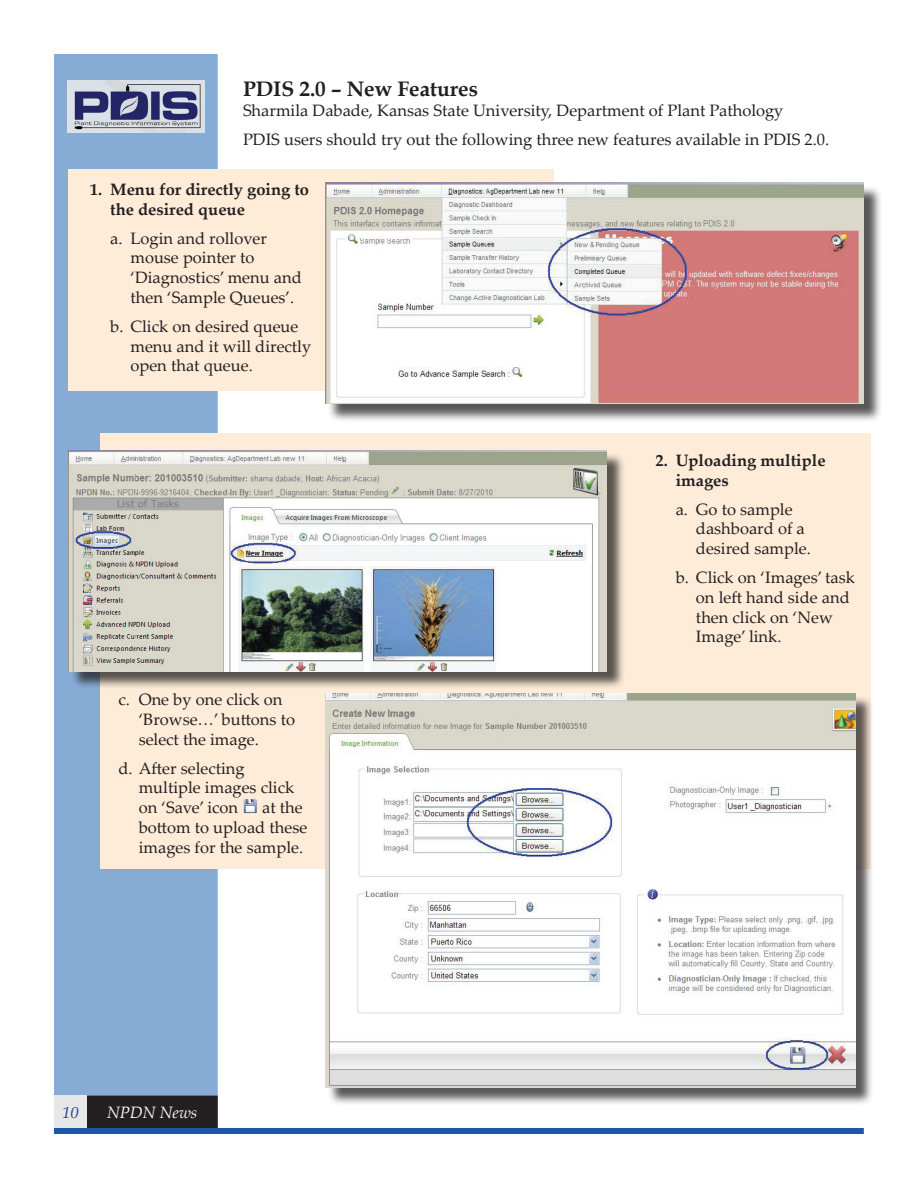
<style>
.page{position:relative;width:918px;height:1188px;background:#fff}
.page>*{position:absolute;margin:0;border:0;box-sizing:border-box;transform-origin:0 0}
.t1{font:700 21px "Book Antiqua";color:#231f20}
.t2{font:16.5px/19.8px "Palatino Linotype";color:#231f20}
.t3{font:700 16.5px/19.8px "Palatino Linotype";color:#231f20}
.t4{font:italic 16.5px "Palatino Linotype";color:#fafafa}
.t5{font:italic 16.5px "Palatino Linotype";color:#253f8e}
</style>
<div class="page">
<div style="left:54px;top:54px;width:164px;height:1074px;background:#86acd6"></div>
<div style="left:54px;top:1128px;width:810px;height:6px;background:#185aa9"></div>
<div style="left:55px;top:1096px;width:162px;height:31px;background:#231f20"></div>
<div style="left:54px;top:1096px;width:164px;height:32px;border:2px solid #231f20"></div>
<div style="left:54px;top:1096px;width:33px;height:32px;background:#e6e7e9"></div>
<div style="left:68px;top:169px;width:486px;height:221px;background:#feecd9"></div>
<div style="left:100px;top:433px;width:772px;height:435px;background:#feecd9"></div>
<img style="left:68px;top:81px;width:136px;height:52px">
<div style="left:328px;top:185px;width:555px;height:238px;background:#231f20;opacity:.75"></div>
<img style="left:325px;top:183px;width:539px;height:221px">
<div style="left:70px;top:452px;width:556px;height:238px;background:#231f20;opacity:.75"></div>
<img style="left:68px;top:450px;width:539px;height:221px">
<div style="left:328px;top:695px;width:546px;height:411px;background:#231f20;opacity:.75"></div>
<img style="left:325px;top:693px;width:531px;height:394px">
<img style="left:243px;top:798px;width:14px;height:15px">
<p class="t1" style="left:243px;top:75px;width:237px">PDIS 2.0 – New Features</p>
<p class="t2" style="left:243px;top:95px;width:588px;line-height:28.8px">Sharmila Dabade, Kansas State University, Department of Plant Pathology<br>PDIS users should try out the following three new features available in PDIS 2.0.</p>
<p class="t3" style="left:110px;top:179px;width:200px;text-indent:-20px">1. Menu for directly going to the desired queue</p>
<p class="t2" style="left:130px;top:228px;width:173px;text-indent:-20px">a. Login and rollover mouse pointer to ‘Diagnostics’ menu and then ‘Sample Queues’.</p>
<p class="t2" style="left:130px;top:316px;width:182px;text-indent:-20px">b. Click on desired queue menu and it will directly open that queue.</p>
<p class="t2" style="left:139px;top:689px;width:158px;text-indent:-20px">c. One by one click on ‘Browse…’ buttons to select the image.</p>
<p class="t2" style="left:139px;top:757px;width:157px;text-indent:-20px">d. After selecting multiple images click on ‘Save’ icon</p>
<p class="t2" style="left:139px;top:797px;width:170px;text-indent:123px">at the bottom to upload these images for the sample.</p>
<p class="t5" style="left:62px;top:1100px;width:18px">10</p>
<p class="t4" style="left:107px;top:1100px;width:92px">NPDN News</p>
<p class="t3" style="left:676px;top:450px;width:151px;text-indent:-20px">2. Uploading multiple images</p>
<p class="t2" style="left:696px;top:498px;width:116px;text-indent:-20px">a. Go to sample dashboard of a desired sample.</p>
<p class="t2" style="left:696px;top:567px;width:161px;text-indent:-20px">b. Click on ‘Images’ task on left hand side and then click on ‘New<br>Image’ link.</p>
</div>
